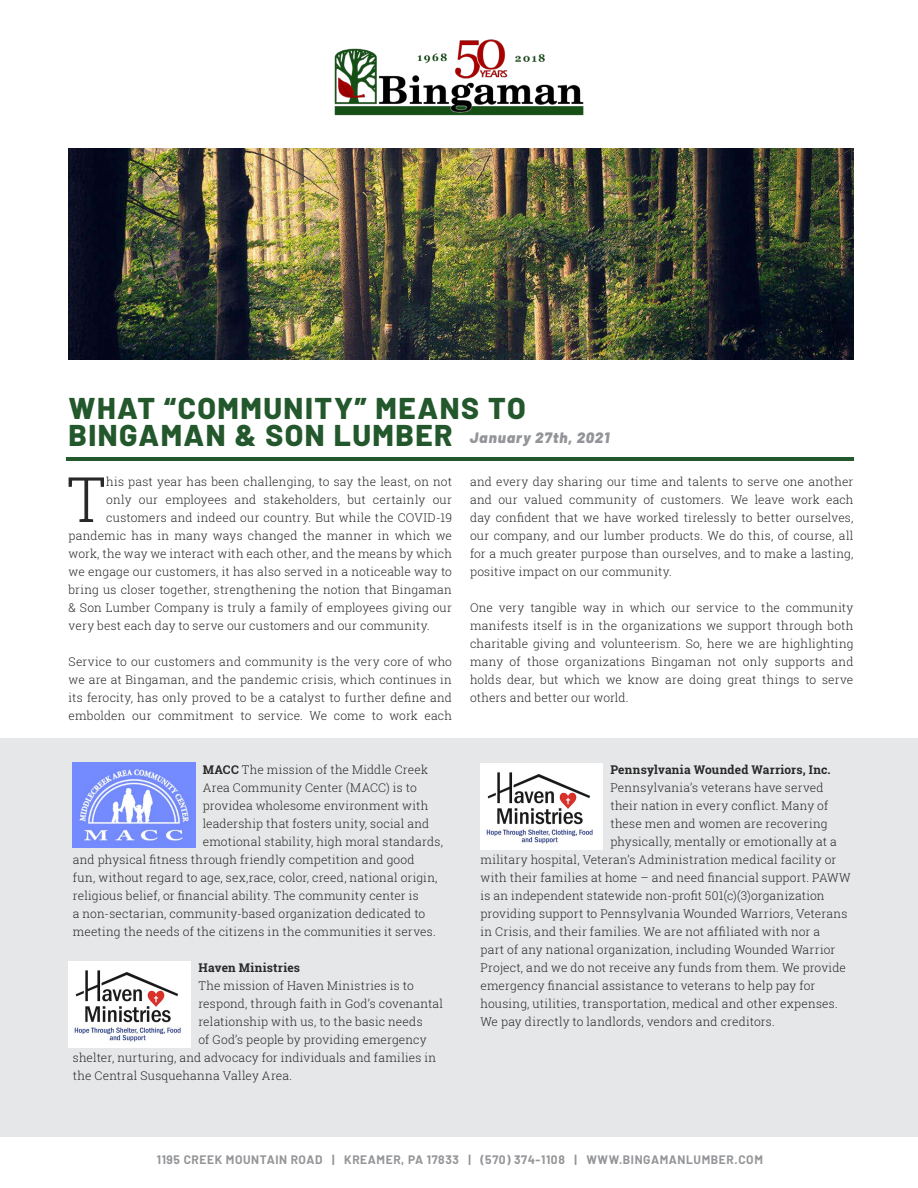
<style>
.page{position:relative;width:918px;height:1188px;background:#fff}
.page>*{position:absolute;margin:0;border:0;box-sizing:border-box;transform-origin:0 0}
.t1{font:300 62.7px "Roboto Slab";color:#292829}
.t2{font:800 30px/27px "Barlow";letter-spacing:.05em;color:#23572c}
.t3{font:300 12px/18px "Roboto Slab";letter-spacing:.015em;color:#292829;text-align:justify}
.t4{font:700 12px "Barlow";letter-spacing:.05em;color:#939598}
.t5{font:700 12px "Roboto Slab";letter-spacing:.015em;color:#292829}
.s1{font-weight:900;font-style:italic;font-size:15px;color:#939598}
.s2{font-weight:700}
</style>
<div class="page">
<img style="left:69px;top:148px;width:785px;height:212px">
<img style="left:334px;top:39px;width:250px;height:77px">
<hr style="left:66px;top:457px;width:788px;height:4px;background:#23572c">
<div style="left:0;top:738px;width:918px;height:399px;background:#e6e7e8"></div>
<img style="left:73px;top:762px;width:122px;height:86px">
<img style="left:69px;top:962px;width:122px;height:85px">
<img style="left:480px;top:763px;width:123px;height:86px">
<h2 class="t2" style="left:69px;top:392px;width:542px">WHAT “COMMUNITY” MEANS TO<br>BINGAMAN &amp; SON LUMBER <span class="s1">January 27th, 2021</span></h2>
<h1 class="t1" style="left:67px;top:456px;width:41px">T</h1>
<p class="t3" style="left:106px;top:472px;width:347px">his past year has been challenging, to say the least, on not</p>
<p class="t3" style="left:106px;top:490px;width:347px">only our employees and stakeholders, but certainly our</p>
<p class="t3" style="left:106px;top:508px;width:347px">customers and indeed our country. But while the COVID-19</p>
<p class="t3" style="left:69px;top:526px;width:385px">pandemic has in many ways changed the manner in which we</p>
<p class="t3" style="left:69px;top:544px;width:385px">work, the way we interact with each other, and the means by which</p>
<p class="t3" style="left:69px;top:562px;width:385px">we engage our customers, it has also served in a noticeable way to</p>
<p class="t3" style="left:69px;top:580px;width:385px">bring us closer together, strengthening the notion that Bingaman</p>
<p class="t3" style="left:69px;top:598px;width:385px">&amp; Son Lumber Company is truly a family of employees giving our</p>
<p class="t3" style="left:69px;top:616px;width:363px">very best each day to serve our customers and our community.</p>
<p class="t3" style="left:69px;top:652px;width:385px">Service to our customers and community is the very core of who we are at Bingaman, and the pandemic crisis, which continues in its ferocity, has only proved to be a catalyst to further define and embolden our commitment to service. We come to work each</p>
<p class="t3" style="left:203px;top:760px;width:227px"><span class="s2">MACC</span> The mission of the Middle Creek</p>
<p class="t3" style="left:203px;top:778px;width:216px">Area Community Center (MACC) is to</p>
<p class="t3" style="left:203px;top:796px;width:227px">providea wholesome environment with</p>
<p class="t3" style="left:203px;top:814px;width:228px">leadership that fosters unity, social and</p>
<p class="t3" style="left:203px;top:832px;width:242px">emotional stability, high moral standards,</p>
<p class="t3" style="left:73px;top:850px;width:343px">and physical fitness through friendly competition and good</p>
<p class="t3" style="left:73px;top:868px;width:366px">fun, without regard to age, sex,race, color, creed, national origin,</p>
<p class="t3" style="left:73px;top:886px;width:347px">religious belief, or financial ability. The community center is</p>
<p class="t3" style="left:73px;top:904px;width:354px">a non-sectarian, community-based organization dedicated to</p>
<p class="t3" style="left:73px;top:922px;width:364px">meeting the needs of the citizens in the communities it serves.</p>
<p class="t5" style="left:198px;top:959px;width:103px">Haven Ministries</p>
<p class="t3" style="left:198px;top:976px;width:217px">The mission of Haven Ministries is to</p>
<p class="t3" style="left:198px;top:994px;width:246px">respond, through faith in God’s covenantal</p>
<p class="t3" style="left:198px;top:1012px;width:226px">relationship with us, to the basic needs</p>
<p class="t3" style="left:198px;top:1030px;width:230px">of God’s people by providing emergency</p>
<p class="t3" style="left:73px;top:1048px;width:365px">shelter, nurturing, and advocacy for individuals and families in</p>
<p class="t3" style="left:73px;top:1066px;width:221px">the Central Susquehanna Valley Area.</p>
<p class="t3" style="left:470px;top:472px;width:385px">and every day sharing our time and talents to serve one another and our valued community of customers. We leave work each day confident that we have worked tirelessly to better ourselves, our company, and our lumber products. We do this, of course, all for a much greater purpose than ourselves, and to make a lasting, positive impact on our community.</p>
<p class="t3" style="left:470px;top:598px;width:385px">One very tangible way in which our service to the community manifests itself is in the organizations we support through both charitable giving and volunteerism. So, here we are highlighting many of those organizations Bingaman not only supports and holds dear, but which we know are doing great things to serve others and better our world.</p>
<p class="t5" style="left:610px;top:761px;width:222px">Pennsylvania Wounded Warriors, Inc.</p>
<p class="t3" style="left:610px;top:778px;width:215px">Pennsylvania’s veterans have served</p>
<p class="t3" style="left:610px;top:796px;width:219px">their nation in every conflict. Many of</p>
<p class="t3" style="left:610px;top:814px;width:219px">these men and women are recovering</p>
<p class="t3" style="left:610px;top:832px;width:228px">physically, mentally or emotionally at a</p>
<p class="t3" style="left:480px;top:850px;width:357px">military hospital, Veteran’s Administration medical facility or</p>
<p class="t3" style="left:480px;top:868px;width:372px">with their families at home – and need financial support. PAWW</p>
<p class="t3" style="left:480px;top:886px;width:346px">is an independent statewide non-profit 501(c)(3)organization</p>
<p class="t3" style="left:480px;top:904px;width:368px">providing support to Pennsylvania Wounded Warriors, Veterans</p>
<p class="t3" style="left:480px;top:922px;width:341px">in Crisis, and their families. We are not affiliated with nor a</p>
<p class="t3" style="left:480px;top:940px;width:356px">part of any national organization, including Wounded Warrior</p>
<p class="t3" style="left:480px;top:958px;width:367px">Project, and we do not receive any funds from them. We provide</p>
<p class="t3" style="left:480px;top:976px;width:336px">emergency financial assistance to veterans to help pay for</p>
<p class="t3" style="left:480px;top:994px;width:359px">housing, utilities, transportation, medical and other expenses.</p>
<p class="t3" style="left:480px;top:1012px;width:296px">We pay directly to landlords, vendors and creditors.</p>
<p class="t4" style="left:157px;top:1151px;width:608px">1195 CREEK MOUNTAIN ROAD | KREAMER, PA 17833 | (570) 374-1108 | WWW.BINGAMANLUMBER.COM</p>
</div>
